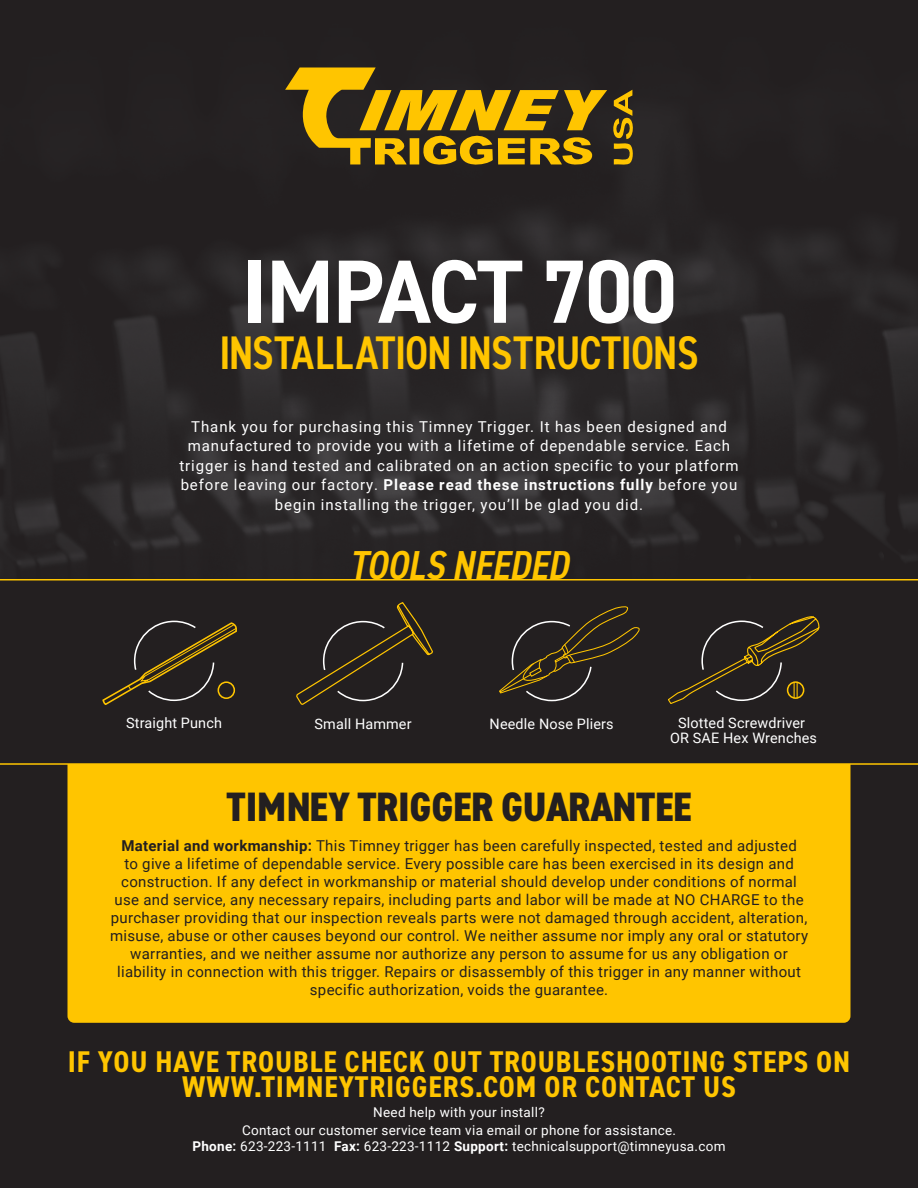
<style>
.page{position:relative;width:918px;height:1188px;background:#231f20}
.page>*{position:absolute;margin:0;border:0;box-sizing:border-box;transform-origin:0 0}
.t1{font:700 90.15px "DIN2014";letter-spacing:-.02em;color:#fff;scale:.95 1}
.t2{font:600 condensed 47.25px "DIN2014";letter-spacing:-.03em;color:#ffc500;scale:.95 1}
.t3{font:800 condensed 41.1px "DIN2014";letter-spacing:-.01em;color:#231f20}
.t4{font:italic 600 condensed 40.5px "DIN2014";color:#ffc500}
.t5{font:700 condensed 30px/25.5px "DIN2014";letter-spacing:.03em;color:#ffc500;text-align:center}
.t6{font:15px/18px "Roboto";letter-spacing:.02em;color:#231f20;text-align:center}
.t7{font:15px/19.5px "Roboto";letter-spacing:.06em;color:#fff;text-align:center}
.t8{font:14.4px/14.4px "Roboto";letter-spacing:.01em;color:#fff;text-align:center}
.t9{font:13.5px/16.5px "Roboto";letter-spacing:.02em;color:#fff;text-align:center}
.s1{font-weight:700}
</style>
<div class="page">
<div style="left:68px;top:758px;width:782px;height:265px;background:#ffc500;border-radius:7px"></div>
<img style="left:0;top:67px;width:918px;height:499px">
<svg style="left:0;top:579px;width:918px;height:186px"></svg>
<svg style="left:285px;top:68px;width:348px;height:97px"></svg>
<svg style="left:667px;top:616px;width:152px;height:88px"></svg>
<svg style="left:295px;top:601px;width:139px;height:104px"></svg>
<svg style="left:102px;top:620px;width:136px;height:87px"></svg>
<div style="left:218px;top:681px;width:17px;height:18px;border:2px solid #ffc500;border-radius:50%"></div>
<svg style="left:498px;top:606px;width:143px;height:96px"></svg>
<p class="t1" style="left:242px;top:232px;width:459px">IMPACT 700</p>
<p class="t2" style="left:219px;top:321px;width:506px">INSTALLATION INSTRUCTIONS</p>
<p class="t7" style="left:179px;top:416px;width:561px">Thank you for purchasing this Timney Trigger. It has been designed and manufactured to provide you with a lifetime of dependable service. Each trigger is hand tested and calibrated on an action specific to your platform before leaving our factory. <span class="s1">Please read these instructions fully</span> before you begin installing the trigger, you’ll be glad you did.</p>
<p class="t4" style="left:349px;top:538px;width:230px">TOOLS NEEDED</p>
<p class="t8" style="left:126px;top:715px;width:97px">Straight Punch</p>
<p class="t8" style="left:315px;top:716px;width:99px">Small Hammer</p>
<p class="t8" style="left:490px;top:716px;width:126px">Needle Nose Pliers</p>
<p class="t8" style="left:670px;top:715px;width:148px">Slotted Screwdriver<br>OR SAE Hex Wrenches</p>
<p class="t3" style="left:226px;top:779px;width:467px">TIMNEY TRIGGER GUARANTEE</p>
<p class="t6" style="left:110px;top:836px;width:700px"><span class="s1">Material and workmanship:</span> This Timney trigger has been carefully inspected, tested and adjusted<br>to give a lifetime of dependable service. Every possible care has been exercised in its design and construction. If any defect in workmanship or material should develop under conditions of normal use and service, any necessary repairs, including parts and labor will be made at NO CHARGE to the purchaser providing that our inspection reveals parts were not damaged through accident, alteration, misuse, abuse or other causes beyond our control. We neither assume nor imply any oral or statutory warranties, and we neither assume nor authorize any person to assume for us any obligation or liability in connection with this trigger. Repairs or disassembly of this trigger in any manner without specific authorization, voids the guarantee.</p>
<p class="t5" style="left:68px;top:1048px;width:784px">IF YOU HAVE TROUBLE CHECK OUT TROUBLESHOOTING STEPS ON<br>WWW.TIMNEYTRIGGERS.COM OR CONTACT US</p>
<p class="t9" style="left:373px;top:1103px;width:173px">Need help with your install?</p>
<p class="t9" style="left:193px;top:1121px;width:534px">Contact our customer service team via email or phone for assistance.<br><span class="s1">Phone:</span> 623-223-1111 <span class="s1">Fax:</span> 623-223-1112 <span class="s1">Support:</span> technicalsupport@timneyusa.com</p>
</div>
